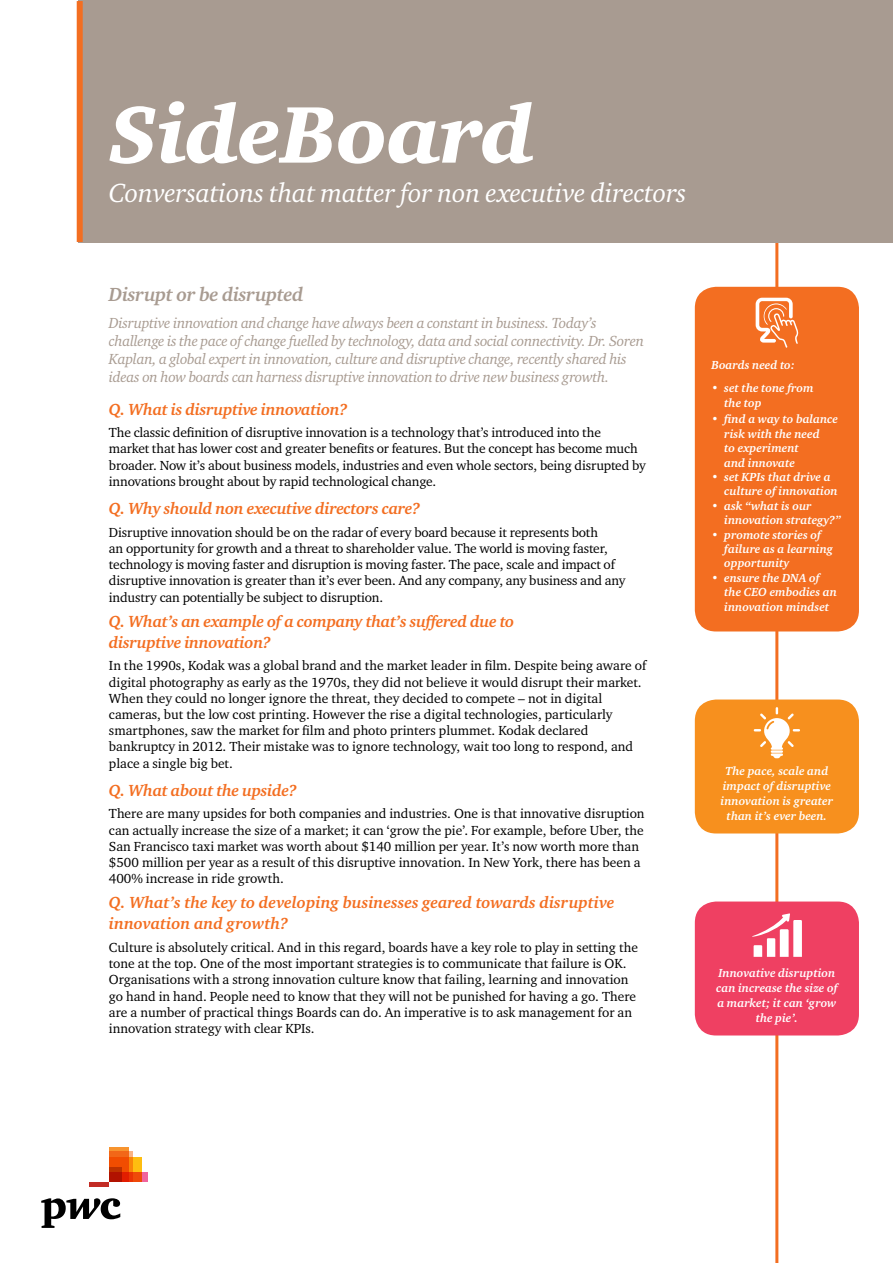
<style>
.page{position:relative;width:893px;height:1263px;background:#fff}
.page>*{position:absolute;margin:0;border:0;box-sizing:border-box;transform-origin:0 0}
.t1{font:italic 900 82.35px "Charter ITC Pro";letter-spacing:-.01em;color:#fff}
.t2{font:italic 27px "Charter ITC Pro";letter-spacing:-.01em;color:#fff}
.t3{font:italic 700 19.5px "Charter ITC Pro";letter-spacing:-.02em;color:#a89b91}
.t4{font:italic 700 16.5px/21px "Charter ITC Pro";letter-spacing:-.02em;color:#f36e21}
.t5{font:italic 700 16.5px/21px "Charter ITC Pro";color:#f36e21}
.t6{font:italic 15px/18px "Charter ITC Pro";letter-spacing:-.02em;color:#a89b91}
.t7{font:13.5px/16.2px "Charter ITC Pro";color:#000}
.t8{font:italic 700 12px/14.4px "Charter ITC Pro";color:#fff}
</style>
<div class="page">
<hr style="left:775px;top:230px;width:3px;height:1033px;background:#f36e21">
<div style="left:78px;top:0;width:815px;height:242px;background:#a89b91"></div>
<div style="left:77px;top:1px;width:6px;height:241px;background:#f36e21"></div>
<div style="left:695px;top:699px;width:164px;height:134px;background:#f7901e;border-radius:21px"></div>
<svg style="left:754px;top:707px;width:46px;height:51px"></svg>
<div style="left:695px;top:901px;width:164px;height:134px;background:#ef4062;border-radius:21px"></div>
<svg style="left:752px;top:913px;width:50px;height:44px"></svg>
<div style="left:109px;top:1172px;width:39px;height:10px;background:#f0649d"></div>
<svg style="left:41px;top:1198px;width:79px;height:30px"></svg>
<div style="left:89px;top:1182px;width:20px;height:5px;background:#c22c25"></div>
<svg style="left:133px;top:1157px;width:9px;height:25px"></svg>
<svg style="left:129px;top:1151px;width:4px;height:31px"></svg>
<svg style="left:109px;top:1147px;width:20px;height:35px"></svg>
<svg style="left:109px;top:1167px;width:12px;height:15px"></svg>
<div style="left:695px;top:287px;width:164px;height:344px;background:#f36e21;border-radius:21px"></div>
<svg style="left:756px;top:298px;width:42px;height:50px"></svg>
<h1 class="t1" style="left:109px;top:83px;width:427px">SideBoard</h1>
<h2 class="t2" style="left:109px;top:176px;width:579px">Conversations that matter for non executive directors</h2>
<h3 class="t3" style="left:109px;top:282px;width:196px">Disrupt or be disrupted</h3>
<p class="t6" style="left:109px;top:313px;width:537px">Disruptive innovation and change have always been a constant in business. Today’s challenge is the pace of change fuelled by technology, data and social connectivity. Dr. Soren Kaplan, a global expert in innovation, culture and disruptive change, recently shared his ideas on how boards can harness disruptive innovation to drive new business growth.</p>
<p class="t4" style="left:109px;top:399px;width:240px">Q. What is disruptive innovation?</p>
<p class="t7" style="left:109px;top:424px;width:538px">The classic definition of disruptive innovation is a technology that’s introduced into the<br>market that has lower cost and greater benefits or features. But the concept has become much broader. Now it’s about business models, industries and even whole sectors, being disrupted by innovations brought about by rapid technological change.</p>
<p class="t4" style="left:109px;top:498px;width:313px">Q. Why should non executive directors care?</p>
<p class="t7" style="left:109px;top:524px;width:518px">Disruptive innovation should be on the radar of every board because it represents both<br>an opportunity for growth and a threat to shareholder value. The world is moving faster, technology is moving faster and disruption is moving faster. The pace, scale and impact of disruptive innovation is greater than it’s ever been. And any company, any business and any industry can potentially be subject to disruption.</p>
<p class="t4" style="left:109px;top:611px;width:407px">Q. What’s an example of a company that’s suffered due to disruptive innovation?</p>
<p class="t7" style="left:109px;top:657px;width:539px">In the 1990s, Kodak was a global brand and the market leader in film. Despite being aware of digital photography as early as the 1970s, they did not believe it would disrupt their market.<br>When they could no longer ignore the threat, they decided to compete – not in digital cameras, but the low cost printing. However the rise a digital technologies, particularly smartphones, saw the market for film and photo printers plummet. Kodak declared bankruptcy in 2012. Their mistake was to ignore technology, wait too long to respond, and place a single big bet.</p>
<p class="t4" style="left:109px;top:780px;width:189px">Q. What about the upside?</p>
<p class="t7" style="left:109px;top:805px;width:537px">There are many upsides for both companies and industries. One is that innovative disruption can actually increase the size of a market; it can ‘grow the pie’. For example, before Uber, the San Francisco taxi market was worth about $140 million per year. It’s now worth more than $500 million per year as a result of this disruptive innovation. In New York, there has been a 400% increase in ride growth.</p>
<p class="t5" style="left:109px;top:892px;width:507px">Q. What’s the key to developing businesses geared towards disruptive innovation and growth?</p>
<p class="t7" style="left:109px;top:939px;width:531px">Culture is absolutely critical. And in this regard, boards have a key role to play in setting the tone at the top. One of the most important strategies is to communicate that failure is OK.<br>Organisations with a strong innovation culture know that failing, learning and innovation go hand in hand. People need to know that they will not be punished for having a go. There are a number of practical things Boards can do. An imperative is to ask management for an innovation strategy with clear KPIs.</p>
<p class="t8" style="left:711px;top:358px;width:85px">Boards need to:</p>
<p class="t8" style="left:724px;top:381px;width:91px;text-indent:-13px">• set the tone from the top</p>
<p class="t8" style="left:724px;top:412px;width:115px;text-indent:-13px">• find a way to balance risk with the need<br>to experiment<br>and innovate</p>
<p class="t8" style="left:724px;top:470px;width:115px;text-indent:-13px">• set KPIs that drive a culture of innovation</p>
<p class="t8" style="left:724px;top:499px;width:118px;text-indent:-13px">• ask “what is our innovation strategy?”</p>
<p class="t8" style="left:724px;top:527px;width:110px;text-indent:-13px">• promote stories of failure as a learning opportunity</p>
<p class="t8" style="left:724px;top:571px;width:114px;text-indent:-13px">• ensure the DNA of the CEO embodies an innovation mindset</p>
<p class="t8" style="left:721px;top:764px;width:114px;line-height:15px;text-align:center">The pace, scale and impact of disruptive innovation is greater than it’s ever been.</p>
<p class="t8" style="left:716px;top:966px;width:123px;line-height:15px;text-align:center">Innovative disruption can increase the size of a market; it can ‘grow the pie’.</p>
</div>
